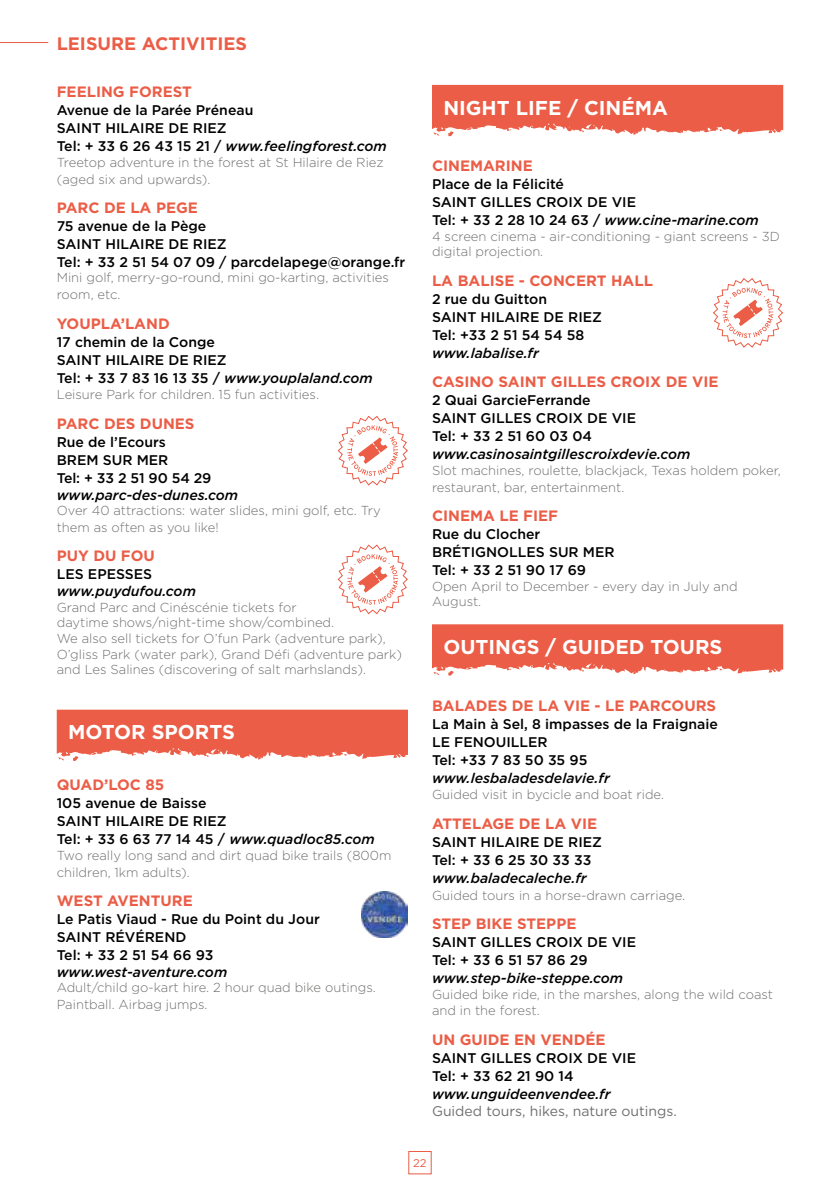
<style>
.page{position:relative;width:840px;height:1191px;background:#fff}
.page>*{position:absolute;margin:0;border:0;box-sizing:border-box;transform-origin:0 0}
.t1{font:700 20px "Gotham";color:#fff}
.t2{font:700 18px "Gotham";color:#eb5d46}
.t3{font:700 15px "Gotham";color:#eb5d46}
.t4{font:500 14px/18px "Gotham";color:#000}
.t5{font:italic 500 14px "Gotham";color:#000}
.t6{font:14px "Gotham";color:#6f6f6e}
.t7{font:300 13px/16.8px "Gotham";color:#6f6f6e}
.t8{font:11.2px "Gotham";color:#eb5d46}
.s1{font-style:italic}
</style>
<div class="page">
<hr style="left:0;top:42px;width:48px;height:1px;background:#eb5d46">
<div style="left:408px;top:1151px;width:23px;height:23px;border:1px solid #eb5d46"></div>
<svg style="left:57px;top:709px;width:351px;height:52px;background:#ed735f"></svg>
<svg style="left:432px;top:85px;width:350px;height:51px;background:#ed705c"></svg>
<svg style="left:432px;top:624px;width:350px;height:51px;background:#ed705b"></svg>
<svg style="left:337px;top:415px;width:71px;height:71px"></svg>
<svg style="left:713px;top:278px;width:70px;height:70px"></svg>
<svg style="left:337px;top:544px;width:71px;height:71px"></svg>
<img style="left:361px;top:891px;width:47px;height:46px">
<h2 class="t2" style="left:57px;top:31px;width:192px">LEISURE ACTIVITIES</h2>
<p class="t3" style="left:57px;top:82px;width:136px">FEELING FOREST</p>
<p class="t4" style="left:57px;top:101px;width:331px">Avenue de la Parée Préneau<br>SAINT HILAIRE DE RIEZ<br>Tel: + 33 6 26 43 15 21 / <span class="s1">www.feelingforest.com</span></p>
<p class="t7" style="left:57px;top:153px;width:328px">Treetop adventure in the forest at St Hilaire de Riez (aged six and upwards).</p>
<p class="t3" style="left:57px;top:198px;width:143px">PARC DE LA PEGE</p>
<p class="t4" style="left:57px;top:217px;width:350px">75 avenue de la Pège<br>SAINT HILAIRE DE RIEZ<br>Tel: + 33 2 51 54 07 09 / parcdelapege@orange.fr</p>
<p class="t7" style="left:57px;top:269px;width:333px">Mini golf, merry-go-round, mini go-karting, activities room, etc.</p>
<p class="t3" style="left:57px;top:313px;width:114px">YOUPLA’LAND</p>
<p class="t4" style="left:57px;top:332px;width:317px">17 chemin de la Conge<br>SAINT HILAIRE DE RIEZ<br>Tel: + 33 7 83 16 13 35 / <span class="s1">www.youplaland.com</span></p>
<p class="t7" style="left:57px;top:386px;width:263px">Leisure Park for children. 15 fun activities.</p>
<p class="t3" style="left:57px;top:413px;width:139px">PARC DES DUNES</p>
<p class="t4" style="left:57px;top:433px;width:156px">Rue de l’Ecours<br>BREM SUR MER<br>Tel: + 33 2 51 90 54 29</p>
<p class="t5" style="left:57px;top:485px;width:183px">www.parc-des-dunes.com</p>
<p class="t7" style="left:57px;top:502px;width:325px">Over 40 attractions: water slides, mini golf, etc. Try them as often as you like!</p>
<p class="t3" style="left:57px;top:546px;width:100px">PUY DU FOU</p>
<p class="t4" style="left:57px;top:565px;width:97px">LES EPESSES</p>
<p class="t5" style="left:57px;top:582px;width:141px">www.puydufou.com</p>
<p class="t7" style="left:57px;top:599px;width:346px;line-height:15.6px">Grand Parc and Cinéscénie tickets for<br>daytime shows/night-time show/combined.<br>We also sell tickets for O’fun Park (adventure park), O’gliss Park (water park), Grand Défi (adventure park) and Les Salines (discovering of salt marhslands).</p>
<h1 class="t1" style="left:68px;top:719px;width:168px">MOTOR SPORTS</h1>
<p class="t3" style="left:57px;top:775px;width:109px">QUAD’LOC 85</p>
<p class="t4" style="left:57px;top:794px;width:319px">105 avenue de Baisse<br>SAINT HILAIRE DE RIEZ<br>Tel: + 33 6 63 77 14 45 / <span class="s1">www.quadloc85.com</span></p>
<p class="t7" style="left:57px;top:846px;width:336px">Two really long sand and dirt quad bike trails (800m children, 1km adults).</p>
<p class="t3" style="left:57px;top:890px;width:137px">WEST AVENTURE</p>
<p class="t4" style="left:57px;top:910px;width:264px">Le Patis Viaud - Rue du Point du Jour<br>SAINT RÉVÉREND<br>Tel: + 33 2 51 54 66 93</p>
<p class="t5" style="left:57px;top:962px;width:172px">www.west-aventure.com</p>
<p class="t7" style="left:57px;top:979px;width:320px">Adult/child go-kart hire. 2 hour quad bike outings.<br>Paintball. Airbag jumps.</p>
<h1 class="t1" style="left:443px;top:94px;width:226px">NIGHT LIFE / CINÉMA</h1>
<p class="t3" style="left:432px;top:156px;width:102px">CINEMARINE</p>
<p class="t4" style="left:432px;top:175px;width:328px">Place de la Félicité<br>SAINT GILLES CROIX DE VIE<br>Tel: + 33 2 28 10 24 63 / <span class="s1">www.cine-marine.com</span></p>
<p class="t7" style="left:432px;top:228px;width:349px;line-height:15.6px">4 screen cinema - air-conditioning - giant screens - 3D digital projection.</p>
<p class="t3" style="left:432px;top:270px;width:222px">LA BALISE - CONCERT HALL</p>
<p class="t4" style="left:432px;top:290px;width:171px">2 rue du Guitton<br>SAINT HILAIRE DE RIEZ<br>Tel: +33 2 51 54 54 58</p>
<p class="t5" style="left:432px;top:344px;width:108px">www.labalise.fr</p>
<p class="t3" style="left:432px;top:372px;width:288px">CASINO SAINT GILLES CROIX DE VIE</p>
<p class="t4" style="left:432px;top:391px;width:205px">2 Quai GarcieFerrande<br>SAINT GILLES CROIX DE VIE<br>Tel: + 33 2 51 60 03 04</p>
<p class="t5" style="left:432px;top:445px;width:260px">www.casinosaintgillescroixdevie.com</p>
<p class="t7" style="left:432px;top:461px;width:350px">Slot machines, roulette, blackjack, Texas holdem poker, restaurant, bar, entertainment.</p>
<p class="t3" style="left:432px;top:505px;width:127px">CINEMA LE FIEF</p>
<p class="t4" style="left:432px;top:525px;width:184px">Rue du Clocher<br>BRÉTIGNOLLES SUR MER<br>Tel: + 33 2 51 90 17 69</p>
<p class="t7" style="left:432px;top:578px;width:307px;line-height:15.6px">Open April to December - every day in July and<br>August.</p>
<h1 class="t1" style="left:443px;top:633px;width:280px">OUTINGS / GUIDED TOURS</h1>
<p class="t3" style="left:432px;top:695px;width:285px">BALADES DE LA VIE - LE PARCOURS</p>
<p class="t4" style="left:432px;top:714px;width:287px">La Main à Sel, 8 impasses de la Fraignaie<br>LE FENOUILLER<br>Tel: +33 7 83 50 35 95</p>
<p class="t5" style="left:432px;top:768px;width:179px">www.lesbaladesdelavie.fr</p>
<p class="t7" style="left:432px;top:786px;width:233px">Guided visit in bycicle and boat ride.</p>
<p class="t3" style="left:432px;top:813px;width:167px">ATTELAGE DE LA VIE</p>
<p class="t4" style="left:432px;top:832px;width:171px">SAINT HILAIRE DE RIEZ<br>Tel: + 33 6 25 30 33 33</p>
<p class="t5" style="left:432px;top:868px;width:156px">www.baladecaleche.fr</p>
<p class="t7" style="left:432px;top:886px;width:254px">Guided tours in a horse-drawn carriage.</p>
<p class="t3" style="left:432px;top:913px;width:146px">STEP BIKE STEPPE</p>
<p class="t4" style="left:432px;top:932px;width:205px">SAINT GILLES CROIX DE VIE<br>Tel: + 33 6 51 57 86 29</p>
<p class="t5" style="left:432px;top:969px;width:192px">www.step-bike-steppe.com</p>
<p class="t7" style="left:432px;top:985px;width:342px">Guided bike ride, in the marshes, along the wild coast and in the forest.</p>
<p class="t3" style="left:432px;top:1029px;width:175px">UN GUIDE EN VENDÉE</p>
<p class="t4" style="left:432px;top:1048px;width:205px">SAINT GILLES CROIX DE VIE<br>Tel: + 33 62 21 90 14</p>
<p class="t5" style="left:432px;top:1084px;width:180px">www.unguideenvendee.fr</p>
<p class="t6" style="left:432px;top:1101px;width:246px">Guided tours, hikes, nature outings.</p>
<p class="t8" style="left:413px;top:1156px;width:15px">22</p>
</div>
